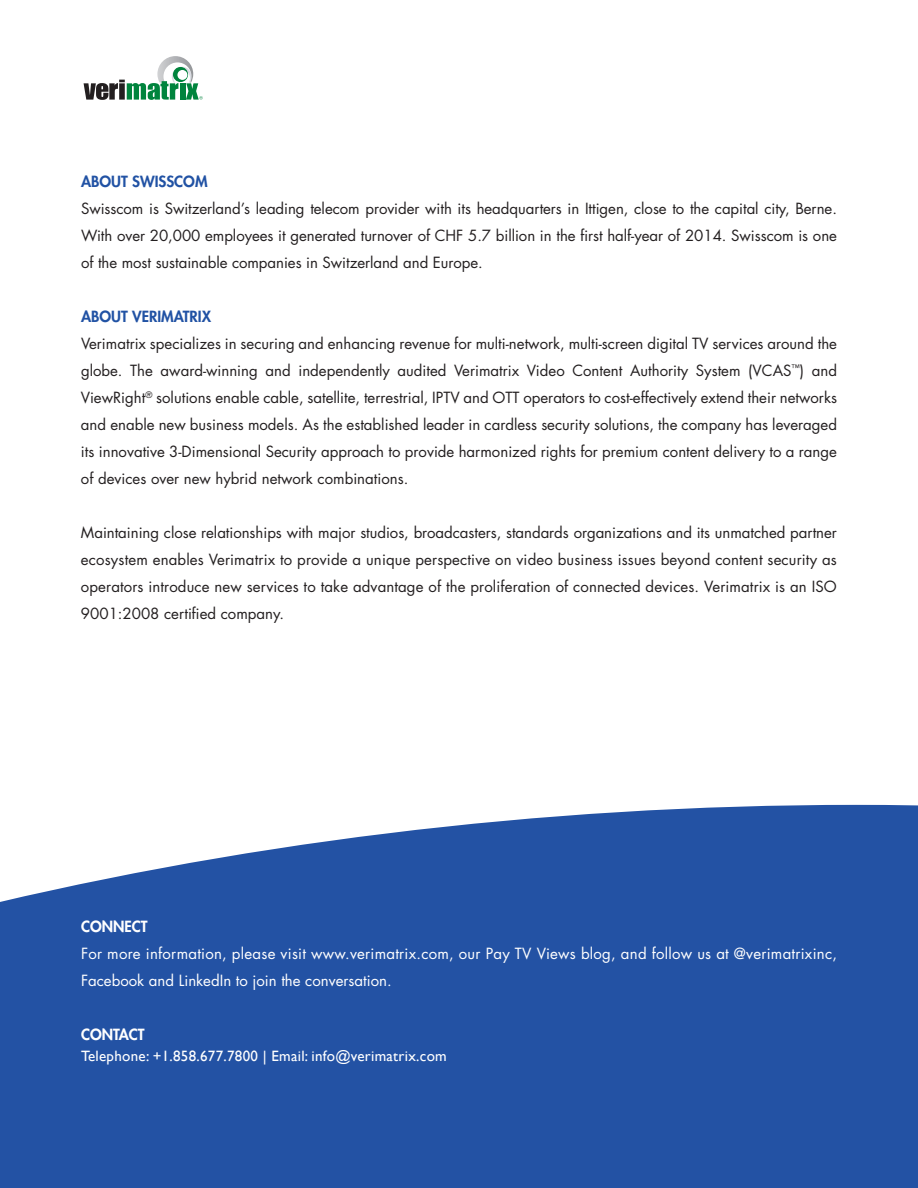
<style>
.page{position:relative;width:918px;height:1188px;background:#fff}
.page>*{position:absolute;margin:0;border:0;box-sizing:border-box;transform-origin:0 0}
.t1{font:15px/27px "Futura";color:#231f20;text-align:justify}
.t2{font:15px/27px "Futura";letter-spacing:.015em;color:#fff}
.t3{font:15px "Gill Sans";letter-spacing:.02em;color:#fff}
.t4{font:800 15px "Futura";color:#2152a4}
.t5{font:800 15px "Futura";color:#fff}
</style>
<div class="page">
<svg style="left:84px;top:56px;width:119px;height:44px"></svg>
<svg style="left:0;top:805px;width:918px;height:383px;background:#345fab"></svg>
<p class="t4" style="left:81px;top:172px;width:128px">ABOUT SWISSCOM</p>
<p class="t1" style="left:81px;top:195px;width:758px">Swisscom is Switzerland’s leading telecom provider with its headquarters in Ittigen, close to the capital city, Berne.<br>With over 20,000 employees it generated turnover of CHF 5.7 billion in the first half-year of 2014. Swisscom is one of the most sustainable companies in Switzerland and Europe.</p>
<p class="t4" style="left:81px;top:307px;width:132px">ABOUT VERIMATRIX</p>
<p class="t1" style="left:81px;top:330px;width:758px">Verimatrix specializes in securing and enhancing revenue for multi-network, multi-screen digital TV services around the globe. The award-winning and independently audited Verimatrix Video Content Authority System (VCAS<sup>™</sup>) and ViewRight<sup>®</sup> solutions enable cable, satellite, terrestrial, IPTV and OTT operators to cost-effectively extend their networks and enable new business models. As the established leader in cardless security solutions, the company has leveraged its innovative 3-Dimensional Security approach to provide harmonized rights for premium content delivery to a range of devices over new hybrid network combinations.</p>
<p class="t1" style="left:81px;top:519px;width:757px">Maintaining close relationships with major studios, broadcasters, standards organizations and its unmatched partner ecosystem enables Verimatrix to provide a unique perspective on video business issues beyond content security as operators introduce new services to take advantage of the proliferation of connected devices. Verimatrix is an ISO 9001:2008 certified company.</p>
<p class="t5" style="left:81px;top:917px;width:68px">CONNECT</p>
<p class="t2" style="left:81px;top:940px;width:758px">For more information, please visit www.verimatrix.com, our Pay TV Views blog, and follow us at @verimatrixinc,<br>Facebook and LinkedIn to join the conversation.</p>
<p class="t5" style="left:81px;top:1025px;width:65px">CONTACT</p>
<p class="t3" style="left:81px;top:1047px;width:367px">Telephone: +1.858.677.7800 | Email: info@verimatrix.com</p>
</div>
